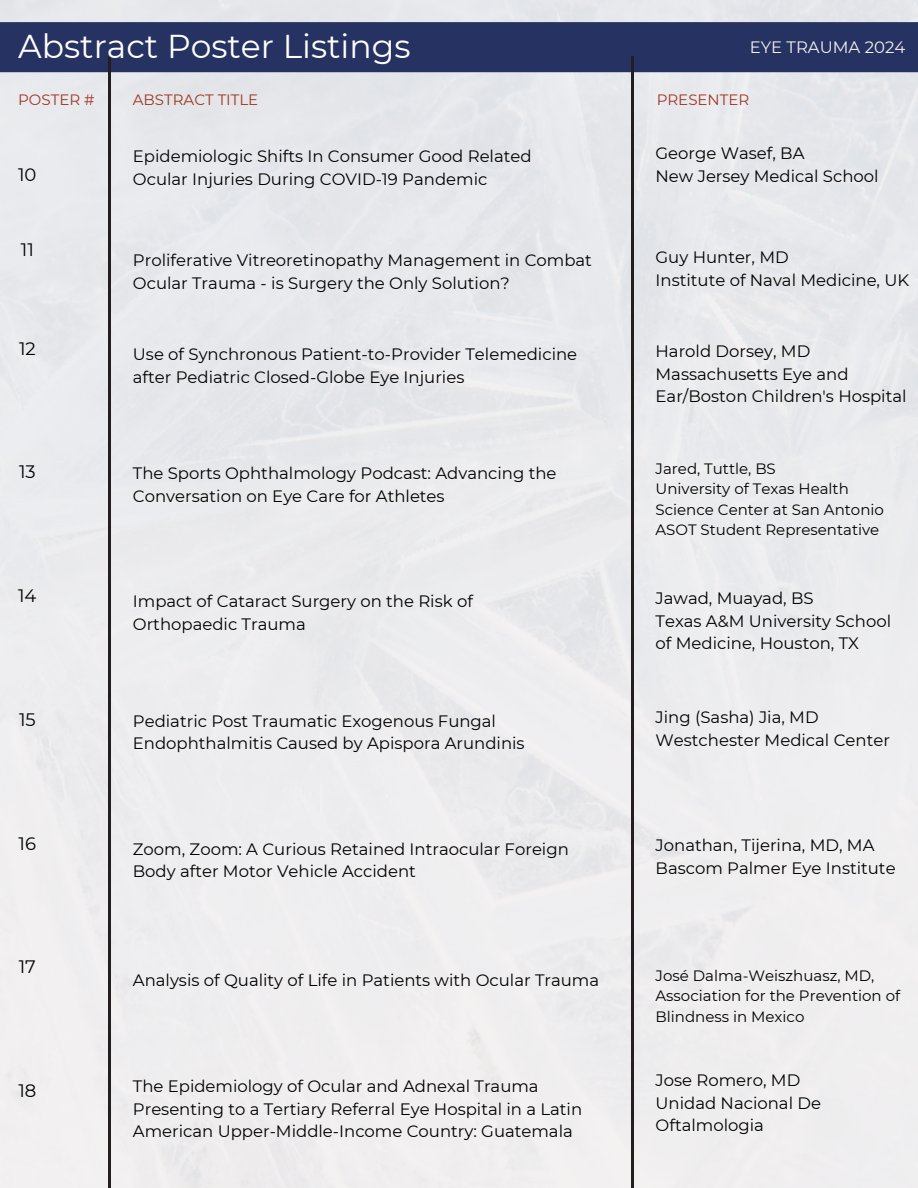
<style>
.page{position:relative;width:918px;height:1188px;background:#fff}
.page>*{position:absolute;margin:0;border:0;box-sizing:border-box;transform-origin:0 0}
.t1{font:33px "Montserrat";color:#fff}
.t2{font:18px "Montserrat";color:#000}
.t3{font:16.5px/22.5px "Montserrat";color:#000}
.t4{font:16.5px "Montserrat";color:#f4f1f1}
.t5{font:15px/20.2px "Montserrat";color:#000}
.t6{font:15px "Montserrat";color:#a03725}
</style>
<div class="page">
<div style="left:0;top:22px;width:918px;height:50px;background:#263262"></div>
<hr style="left:631px;top:57px;width:3px;height:1131px;background:#231f20">
<hr style="left:108px;top:57px;width:3px;height:1131px;background:#231f20">
<p class="t1" style="left:18px;top:26px;width:394px">Abstract Poster Listings</p>
<h2 class="t6" style="left:18px;top:90px;width:78px">POSTER #</h2>
<p class="t6" style="left:133px;top:90px;width:127px">ABSTRACT TITLE</p>
<p class="t6" style="left:657px;top:90px;width:94px">PRESENTER</p>
<h4 class="t4" style="left:750px;top:37px;width:157px">EYE TRAUMA 2024</h4>
<h4 class="t2" style="left:18px;top:164px;width:20px">10</h4>
<h4 class="t2" style="left:21px;top:238px;width:14px">11</h4>
<h3 class="t2" style="left:19px;top:337px;width:18px">12</h3>
<h3 class="t2" style="left:19px;top:461px;width:18px">13</h3>
<h3 class="t2" style="left:18px;top:585px;width:20px">14</h3>
<h3 class="t2" style="left:19px;top:708px;width:18px">15</h3>
<h3 class="t2" style="left:19px;top:832px;width:19px">16</h3>
<h3 class="t2" style="left:19px;top:956px;width:19px">17</h3>
<h3 class="t2" style="left:18px;top:1080px;width:19px">18</h3>
<h3 class="t3" style="left:133px;top:145px;width:400px">Epidemiologic Shifts In Consumer Good Related<br>Ocular Injuries During COVID-19 Pandemic</h3>
<h3 class="t3" style="left:656px;top:142px;width:225px">George Wasef, BA<br>New Jersey Medical School</h3>
<h3 class="t3" style="left:133px;top:249px;width:461px">Proliferative Vitreoretinopathy Management in Combat<br>Ocular Trauma - is Surgery the Only Solution?</h3>
<h3 class="t3" style="left:656px;top:246px;width:255px">Guy Hunter, MD<br>Institute of Naval Medicine, UK</h3>
<h3 class="t3" style="left:133px;top:343px;width:446px">Use of Synchronous Patient-to-Provider Telemedicine after Pediatric Closed-Globe Eye Injuries</h3>
<h3 class="t3" style="left:656px;top:340px;width:253px">Harold Dorsey, MD<br>Massachusetts Eye and<br>Ear/Boston Children's Hospital</h3>
<h3 class="t3" style="left:133px;top:462px;width:425px">The Sports Ophthalmology Podcast: Advancing the<br>Conversation on Eye Care for Athletes</h3>
<h3 class="t5" style="left:656px;top:459px;width:122px">Jared, Tuttle, BS</h3>
<p class="t5" style="left:656px;top:479px;width:230px">University of Texas Health<br>Science Center at San Antonio</p>
<p class="t5" style="left:656px;top:519px;width:225px">ASOT Student Representative</p>
<p class="t3" style="left:133px;top:590px;width:342px">Impact of Cataract Surgery on the Risk of<br>Orthopaedic Trauma</p>
<h3 class="t3" style="left:656px;top:587px;width:237px">Jawad, Muayad, BS<br>Texas A&amp;M University School of Medicine, Houston, TX</h3>
<h3 class="t3" style="left:133px;top:709px;width:393px">Pediatric Post Traumatic Exogenous Fungal<br>Endophthalmitis Caused by Apispora Arundinis</h3>
<h3 class="t3" style="left:656px;top:706px;width:236px">Jing (Sasha) Jia, MD<br>Westchester Medical Center</h3>
<h3 class="t3" style="left:133px;top:837px;width:438px">Zoom, Zoom: A Curious Retained Intraocular Foreign<br>Body after Motor Vehicle Accident</h3>
<h3 class="t3" style="left:656px;top:834px;width:242px">Jonathan, Tijerina, MD, MA<br>Bascom Palmer Eye Institute</h3>
<h3 class="t3" style="left:133px;top:969px;width:468px">Analysis of Quality of Life in Patients with Ocular Trauma</h3>
<h3 class="t5" style="left:656px;top:966px;width:220px">José Dalma-Weiszhuasz, MD,</h3>
<p class="t5" style="left:656px;top:986px;width:246px">Association for the Prevention of<br>Blindness in Mexico</p>
<p class="t3" style="left:133px;top:1075px;width:451px">The Epidemiology of Ocular and Adnexal Trauma<br>Presenting to a Tertiary Referral Eye Hospital in a Latin<br>American Upper-Middle-Income Country: Guatemala</p>
<h3 class="t3" style="left:656px;top:1069px;width:167px">Jose Romero, MD<br>Unidad Nacional De<br>Oftalmologia</h3>
</div>
